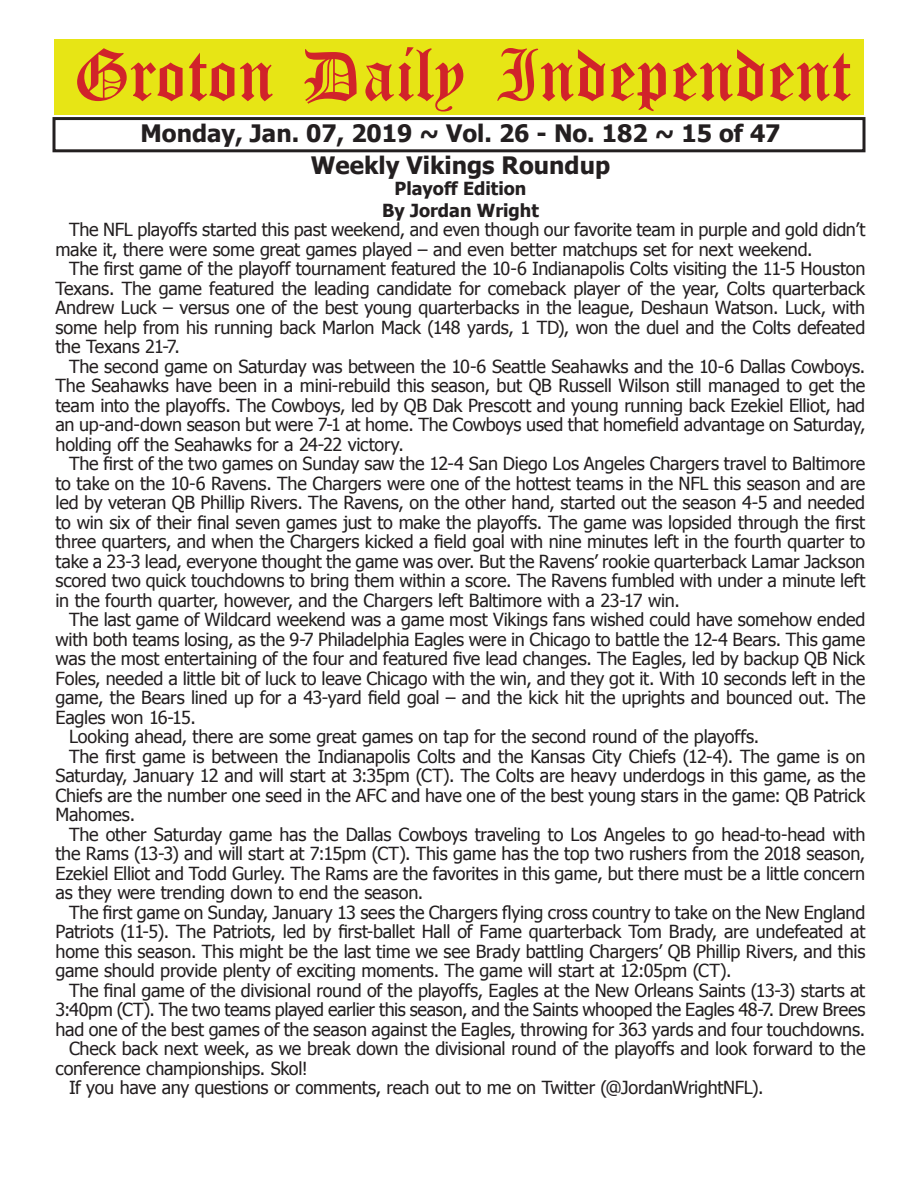
<style>
.page{position:relative;width:918px;height:1188px;background:#fff}
.page>*{position:absolute;margin:0;border:0;box-sizing:border-box;transform-origin:0 0}
.t1{font:54px "Old English Five";color:#d1232a}
.t2{font:700 24px "Tahoma";color:#231f20}
.t3{font:18px/19.5px "Tahoma";letter-spacing:-.015em;color:#231f20;text-align:justify}
.t4{font:700 18px/21.6px "Tahoma";color:#231f20;text-align:center}
</style>
<div class="page">
<div style="left:52px;top:117px;width:814px;height:35px;border:3px solid #231f20"></div>
<div style="left:54px;top:40px;width:810px;height:75px;background:#e7e515"></div>
<h1 class="t1" style="left:73px;top:50px;width:779px">Groton Daily Independent</h1>
<h2 class="t2" style="left:141px;top:116px;width:642px">Monday, Jan. 07, 2019 ~ Vol. 26 - No. 182 ~ 15 of 47</h2>
<h2 class="t2" style="left:311px;top:148px;width:301px">Weekly Vikings Roundup</h2>
<p class="t4" style="left:382px;top:177px;width:158px">Playoff Edition<br>By Jordan Wright</p>
<p class="t3" style="left:56px;top:219px;width:811px;text-indent:14px">The NFL playoffs started this past weekend, and even though our favorite team in purple and gold didn’t make it, there were some great games played – and even better matchups set for next weekend.</p>
<p class="t3" style="left:56px;top:258px;width:811px;text-indent:14px">The first game of the playoff tournament featured the 10-6 Indianapolis Colts visiting the 11-5 Houston Texans. The game featured the leading candidate for comeback player of the year, Colts quarterback Andrew Luck – versus one of the best young quarterbacks in the league, Deshaun Watson. Luck, with some help from his running back Marlon Mack (148 yards, 1 TD), won the duel and the Colts defeated the Texans 21-7.</p>
<p class="t3" style="left:56px;top:356px;width:811px;text-indent:14px">The second game on Saturday was between the 10-6 Seattle Seahawks and the 10-6 Dallas Cowboys.<br>The Seahawks have been in a mini-rebuild this season, but QB Russell Wilson still managed to get the team into the playoffs. The Cowboys, led by QB Dak Prescott and young running back Ezekiel Elliot, had an up-and-down season but were 7-1 at home. The Cowboys used that homefield advantage on Saturday, holding off the Seahawks for a 24-22 victory.</p>
<p class="t3" style="left:56px;top:453px;width:811px;text-indent:14px">The first of the two games on Sunday saw the 12-4 San Diego Los Angeles Chargers travel to Baltimore to take on the 10-6 Ravens. The Chargers were one of the hottest teams in the NFL this season and are led by veteran QB Phillip Rivers. The Ravens, on the other hand, started out the season 4-5 and needed to win six of their final seven games just to make the playoffs. The game was lopsided through the first three quarters, and when the Chargers kicked a field goal with nine minutes left in the fourth quarter to take a 23-3 lead, everyone thought the game was over. But the Ravens’ rookie quarterback Lamar Jackson scored two quick touchdowns to bring them within a score. The Ravens fumbled with under a minute left in the fourth quarter, however, and the Chargers left Baltimore with a 23-17 win.</p>
<p class="t3" style="left:69px;top:609px;width:798px">The last game of Wildcard weekend was a game most Vikings fans wished could have somehow ended</p>
<p class="t3" style="left:56px;top:629px;width:811px">with both teams losing, as the 9-7 Philadelphia Eagles were in Chicago to battle the 12-4 Bears. This game</p>
<p class="t3" style="left:56px;top:648px;width:811px">was the most entertaining of the four and featured five lead changes. The Eagles, led by backup QB Nick</p>
<p class="t3" style="left:56px;top:668px;width:811px">Foles, needed a little bit of luck to leave Chicago with the win, and they got it. With 10 seconds left in the</p>
<p class="t3" style="left:56px;top:687px;width:811px">game, the Bears lined up for a 43-yard field goal – and the kick hit the uprights and bounced out. The</p>
<p class="t3" style="left:56px;top:707px;width:142px">Eagles won 16-15.</p>
<p class="t3" style="left:69px;top:726px;width:692px">Looking ahead, there are some great games on tap for the second round of the playoffs.</p>
<p class="t3" style="left:69px;top:746px;width:798px">The first game is between the Indianapolis Colts and the Kansas City Chiefs (12-4). The game is on</p>
<p class="t3" style="left:56px;top:765px;width:812px">Saturday, January 12 and will start at 3:35pm (CT). The Colts are heavy underdogs in this game, as the</p>
<p class="t3" style="left:56px;top:785px;width:811px">Chiefs are the number one seed in the AFC and have one of the best young stars in the game: QB Patrick</p>
<p class="t3" style="left:56px;top:804px;width:81px">Mahomes.</p>
<p class="t3" style="left:69px;top:824px;width:798px">The other Saturday game has the Dallas Cowboys traveling to Los Angeles to go head-to-head with</p>
<p class="t3" style="left:56px;top:843px;width:811px">the Rams (13-3) and will start at 7:15pm (CT). This game has the top two rushers from the 2018 season,</p>
<p class="t3" style="left:56px;top:863px;width:811px">Ezekiel Elliot and Todd Gurley. The Rams are the favorites in this game, but there must be a little concern</p>
<p class="t3" style="left:56px;top:882px;width:369px">as they were trending down to end the season.</p>
<p class="t3" style="left:69px;top:902px;width:798px">The first game on Sunday, January 13 sees the Chargers flying cross country to take on the New England</p>
<p class="t3" style="left:56px;top:921px;width:811px">Patriots (11-5). The Patriots, led by first-ballet Hall of Fame quarterback Tom Brady, are undefeated at</p>
<p class="t3" style="left:56px;top:941px;width:811px">home this season. This might be the last time we see Brady battling Chargers’ QB Phillip Rivers, and this</p>
<p class="t3" style="left:56px;top:960px;width:678px">game should provide plenty of exciting moments. The game will start at 12:05pm (CT).</p>
<p class="t3" style="left:69px;top:980px;width:798px">The final game of the divisional round of the playoffs, Eagles at the New Orleans Saints (13-3) starts at</p>
<p class="t3" style="left:56px;top:999px;width:812px">3:40pm (CT). The two teams played earlier this season, and the Saints whooped the Eagles 48-7. Drew Brees</p>
<p class="t3" style="left:56px;top:1019px;width:811px">had one of the best games of the season against the Eagles, throwing for 363 yards and four touchdowns.</p>
<p class="t3" style="left:69px;top:1038px;width:798px">Check back next week, as we break down the divisional round of the playoffs and look forward to the</p>
<p class="t3" style="left:56px;top:1057px;width:254px">conference championships. Skol!</p>
<p class="t3" style="left:69px;top:1077px;width:696px">If you have any questions or comments, reach out to me on Twitter (@JordanWrightNFL).</p>
</div>
